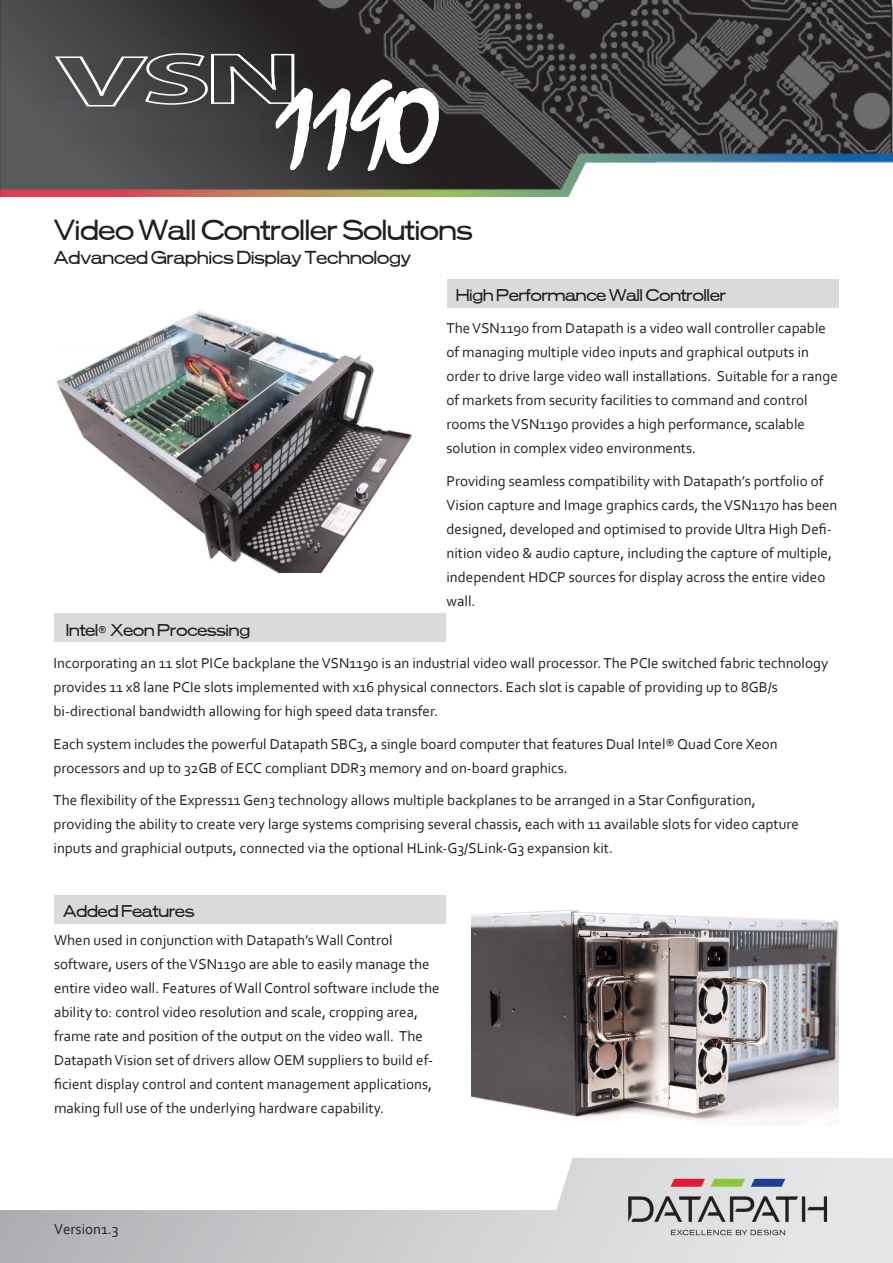
<style>
.page{position:relative;width:893px;height:1263px;background:#fff}
.page>*{position:absolute;margin:0;border:0;box-sizing:border-box;transform-origin:0 0}
.t1{font:114px "Mistral";color:#fff}
.Cover_Title_3{font:25.5px "Shilton Extended";color:#231f20}
.Cover_Title_3-2{font:16.5px "Shilton Extended";color:#231f20}
.Body_Text{font:15px/24px "Corbel";color:#231f20}
.Body_Text-2{font:15px "Shilton Extended";color:#231f20}
.s1{font-size:118.8px}
.s2{font-size:108px}
.s3{font-family:"Corbel"}
</style>
<div class="page">
<img style="left:0;top:0;width:893px;height:197px">
<img style="left:1px;top:1158px;width:892px;height:105px">
<svg style="left:53px;top:52px;width:387px;height:120px;background:#4a494a"></svg>
<img style="left:56px;top:311px;width:356px;height:261px">
<img style="left:472px;top:909px;width:367px;height:216px">
<div style="left:447px;top:279px;width:392px;height:28px;background:#d9d9d9"></div>
<div style="left:54px;top:614px;width:392px;height:28px;background:#d9d9d9"></div>
<div style="left:54px;top:895px;width:392px;height:28px;background:#d9d9d9"></div>
<h1 class="t1" style="left:274px;top:55px;width:170px">11<span class="s1">9</span><span class="s2">0</span></h1>
<p class="Cover_Title_3" style="left:54px;top:213px;width:420px">Video Wall Controller Solutions</p>
<p class="Cover_Title_3-2" style="left:54px;top:247px;width:359px">Advanced Graphics Display Technology</p>
<p class="Body_Text-2" style="left:456px;top:285px;width:271px">High Performance Wall Controller</p>
<p class="Body_Text-2" style="left:66px;top:620px;width:186px">Intel<span class="s3">®</span> Xeon Processing</p>
<p class="Body_Text" style="left:446px;top:316px;width:393px">The VSN1190 from Datapath is a video wall controller capable of managing multiple video inputs and graphical outputs in order to drive large video wall installations. Suitable for a range of markets from security facilities to command and control rooms the VSN1190 provides a high performance, scalable solution in complex video environments.</p>
<p class="Body_Text" style="left:446px;top:469px;width:392px">Providing seamless compatibility with Datapath’s portfolio of Vision capture and Image graphics cards, the VSN1170 has been designed, developed and optimised to provide Ultra High Defi&shy;nition video &amp; audio capture, including the capture of multiple, independent HDCP sources for display across the entire video wall.</p>
<p class="Body_Text" style="left:54px;top:651px;width:776px">Incorporating an 11 slot PICe backplane the VSN1190 is an industrial video wall processor. The PCIe switched fabric technology provides 11 x8 lane PCIe slots implemented with x16 physical connectors. Each slot is capable of providing up to 8GB/s bi-directional bandwidth allowing for high speed data transfer.</p>
<p class="Body_Text" style="left:54px;top:731px;width:726px">Each system includes the powerful Datapath SBC3, a single board computer that features Dual Intel® Quad Core Xeon processors and up to 32GB of ECC compliant DDR3 memory and on-board graphics.</p>
<p class="Body_Text" style="left:54px;top:788px;width:747px">The flexibility of the Express11 Gen3 technology allows multiple backplanes to be arranged in a Star Configuration, providing the ability to create very large systems comprising several chassis, each with 11 available slots for video capture inputs and graphicial outputs, connected via the optional HLink-G3/SLink-G3 expansion kit.</p>
<p class="Body_Text-2" style="left:63px;top:901px;width:133px">Added Features</p>
<p class="Body_Text" style="left:54px;top:927px;width:387px">When used in conjunction with Datapath’s Wall Control software, users of the VSN1190 are able to easily manage the entire video wall. Features of Wall Control software include the ability to: control video resolution and scale, cropping area, frame rate and position of the output on the video wall. The Datapath Vision set of drivers allow OEM suppliers to build ef&shy;ficient display control and content management applications, making full use of the underlying hardware capability.</p>
<p class="Body_Text" style="left:54px;top:1216px;width:66px">Version1.3</p>
</div>
